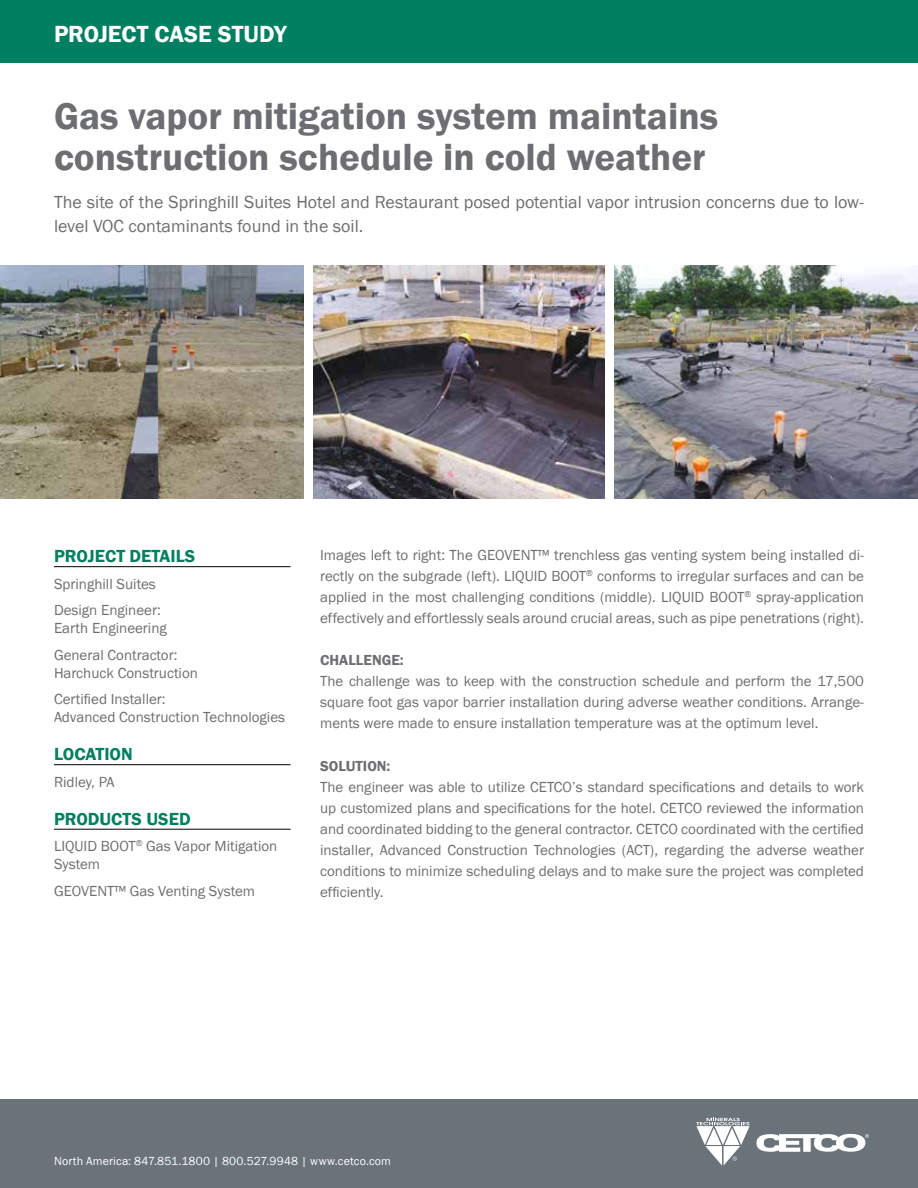
<style>
.page{position:relative;width:918px;height:1188px;background:#fff}
.page>*{position:absolute;margin:0;border:0;box-sizing:border-box;transform-origin:0 0}
.t1{font:600 39px/40.5px "Franklin Gothic";color:#6d6e71}
.t2{font:600 24px "Franklin Gothic";letter-spacing:-.005em;color:#fff}
.t3{font:18px/24px "Franklin Gothic";color:#6d6e71}
.t4{font:600 18px "Franklin Gothic";color:#008061}
.t5{font:15px/21px "Franklin Gothic";color:#6d6e71}
.t6{font:600 15px "Franklin Gothic";color:#6d6e71}
.t7{font:12px "Franklin Gothic";letter-spacing:.015em;color:#fff}
</style>
<div class="page">
<div style="left:0;top:0;width:918px;height:63px;background:#008061"></div>
<div style="left:0;top:1099px;width:918px;height:89px;background:#6a727a"></div>
<svg style="left:756px;top:1134px;width:113px;height:18px"></svg>
<svg style="left:696px;top:1118px;width:54px;height:48px"></svg>
<hr style="left:54px;top:566px;width:237px;height:1px;background:#000">
<hr style="left:54px;top:764px;width:237px;height:1px;background:#000">
<hr style="left:54px;top:829px;width:237px;height:1px;background:#000">
<img style="left:0;top:266px;width:303px;height:233px">
<img style="left:314px;top:266px;width:290px;height:233px">
<img style="left:615px;top:266px;width:303px;height:233px">
<h2 class="t2" style="left:54px;top:19px;width:234px">PROJECT CASE STUDY</h2>
<h1 class="t1" style="left:54px;top:97px;width:666px">Gas vapor mitigation system maintains construction schedule in cold weather</h1>
<p class="t3" style="left:54px;top:190px;width:812px">The site of the Springhill Suites Hotel and Restaurant posed potential vapor intrusion concerns due to low&shy;level VOC contaminants found in the soil.</p>
<p class="t4" style="left:54px;top:545px;width:143px">PROJECT DETAILS</p>
<p class="t5" style="left:54px;top:571px;width:108px;line-height:26.5px">Springhill Suites<br>Design Engineer:</p>
<p class="t5" style="left:54px;top:615px;width:125px;line-height:26.5px">Earth Engineering<br>General Contractor:</p>
<p class="t5" style="left:54px;top:660px;width:146px;line-height:26.5px">Harchuck Construction<br>Certified Installer:</p>
<p class="t5" style="left:54px;top:707px;width:233px">Advanced Construction Technologies</p>
<p class="t4" style="left:54px;top:743px;width:80px">LOCATION</p>
<p class="t5" style="left:54px;top:772px;width:62px">Ridley, PA</p>
<p class="t4" style="left:54px;top:808px;width:138px">PRODUCTS USED</p>
<p class="t5" style="left:54px;top:838px;width:225px;line-height:18px">LIQUID BOOT<sup>®</sup> Gas Vapor Mitigation<br>System</p>
<p class="t5" style="left:54px;top:881px;width:203px">GEOVENT™ Gas Venting System</p>
<p class="t5" style="left:320px;top:545px;width:545px;text-align:justify">Images left to right: The GEOVENT™ trenchless gas venting system being installed di&shy;rectly on the subgrade (left). LIQUID BOOT<sup>®</sup> conforms to irregular surfaces and can be applied in the most challenging conditions (middle). LIQUID BOOT<sup>®</sup> spray-application effectively and effortlessly seals around crucial areas, such as pipe penetrations (right).</p>
<p class="t6" style="left:320px;top:651px;width:85px">CHALLENGE:</p>
<p class="t5" style="left:320px;top:671px;width:545px;text-align:justify">The challenge was to keep with the construction schedule and perform the 17,500 square foot gas vapor barrier installation during adverse weather conditions. Arrange&shy;ments were made to ensure installation temperature was at the optimum level.</p>
<p class="t6" style="left:320px;top:756px;width:72px">SOLUTION:</p>
<p class="t5" style="left:320px;top:776px;width:545px;text-align:justify">The engineer was able to utilize CETCO’s standard specifications and details to work up customized plans and specifications for the hotel. CETCO reviewed the information and coordinated bidding to the general contractor. CETCO coordinated with the certified installer, Advanced Construction Technologies (ACT), regarding the adverse weather conditions to minimize scheduling delays and to make sure the project was completed efficiently.</p>
<p class="t7" style="left:54px;top:1153px;width:339px">North America: 847.851.1800 | 800.527.9948 | www.cetco.com</p>
</div>
